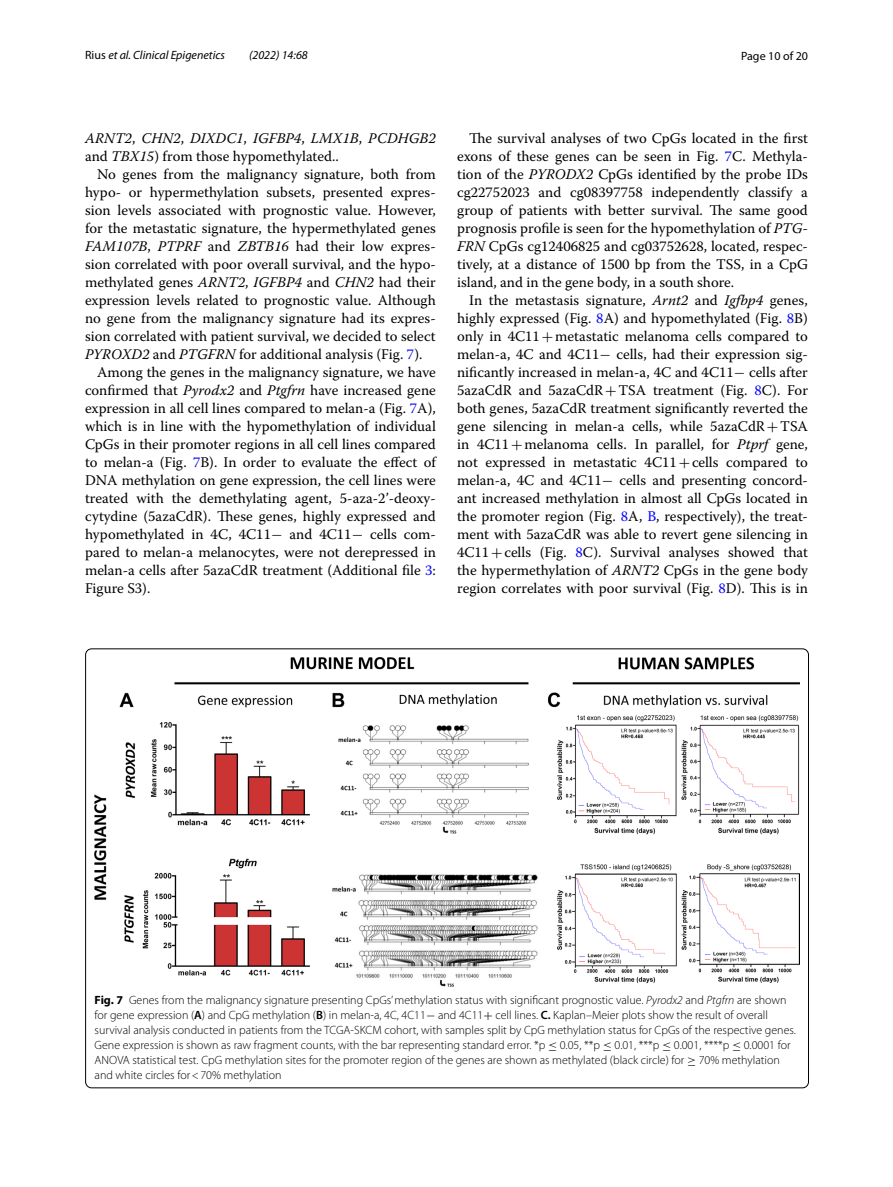
<style>
.page{position:relative;width:893px;height:1187px;background:#fff}
.page>*{position:absolute;margin:0;border:0;box-sizing:border-box;transform-origin:0 0}
.t1{font:14.7px/18px "Warnock Pro";color:#000;text-align:justify}
.t2{font:italic 14.7px/18px "Warnock Pro";color:#000}
.t3{font:300 12px/15px "Myriad Pro";color:#000}
.t4{font:italic 12px "Myriad Pro";color:#000}
.t5{font:12px "Myriad Pro";color:#000}
.s1{font-style:normal}
.s2{font-style:italic}
.s3{color:#00f}
.s4{font-family:"MTSY"}
.s5{font-weight:700}
.s6{font-weight:600}
.s7{font-family:"MTSY";font-weight:400}
</style>
<div class="page">
<img style="left:94px;top:657px;width:706px;height:330px">
<p class="t4" style="left:85px;top:48px;width:141px"><span class="s1">Rius</span> et al. Clinical Epigenetics</p>
<p class="t4" style="left:249px;top:48px;width:60px">(2022) 14:68</p>
<p class="t5" style="left:741px;top:48px;width:68px">Page 10 of 20</p>
<p class="t2" style="left:85px;top:128px;width:352px">ARNT2<span class="s1">,</span> CHN2<span class="s1">,</span> DIXDC1<span class="s1">,</span> IGFBP4<span class="s1">,</span> LMX1B<span class="s1">,</span> PCDHGB2 <span class="s1">and</span> TBX15<span class="s1">) from those hypomethylated..</span></p>
<p class="t1" style="left:97px;top:164px;width:340px">No genes from the malignancy signature, both from</p>
<p class="t1" style="left:85px;top:182px;width:352px">hypo- or hypermethylation subsets, presented expres-</p>
<p class="t1" style="left:85px;top:200px;width:352px">sion levels associated with prognostic value. However,</p>
<p class="t1" style="left:85px;top:218px;width:352px">for the metastatic signature, the hypermethylated genes</p>
<p class="t1" style="left:85px;top:236px;width:352px"><span class="s2">FAM107B</span>, <span class="s2">PTPRF</span> and <span class="s2">ZBTB16</span> had their low expres-</p>
<p class="t1" style="left:85px;top:254px;width:352px">sion correlated with poor overall survival, and the hypo-</p>
<p class="t1" style="left:85px;top:272px;width:352px">methylated genes <span class="s2">ARNT2</span>, <span class="s2">IGFBP4</span> and <span class="s2">CHN2</span> had their</p>
<p class="t1" style="left:85px;top:290px;width:352px">expression levels related to prognostic value. Although</p>
<p class="t1" style="left:85px;top:308px;width:352px">no gene from the malignancy signature had its expres-</p>
<p class="t1" style="left:85px;top:326px;width:352px">sion correlated with patient survival, we decided to select</p>
<p class="t1" style="left:85px;top:344px;width:339px"><span class="s2">PYROXD2</span> and <span class="s2">PTGFRN</span> for additional analysis (Fig. <span class="s3">7</span>).</p>
<p class="t1" style="left:97px;top:362px;width:340px">Among the genes in the malignancy signature, we have</p>
<p class="t1" style="left:85px;top:380px;width:352px">confirmed that <span class="s2">Pyrodx2</span> and <span class="s2">Ptgfrn</span> have increased gene</p>
<p class="t1" style="left:85px;top:398px;width:352px">expression in all cell lines compared to melan-a (Fig. <span class="s3">7</span>A),</p>
<p class="t1" style="left:85px;top:416px;width:352px">which is in line with the hypomethylation of individual</p>
<p class="t1" style="left:85px;top:434px;width:352px">CpGs in their promoter regions in all cell lines compared</p>
<p class="t1" style="left:85px;top:452px;width:352px">to melan-a (Fig. <span class="s3">7</span>B). In order to evaluate the effect of</p>
<p class="t1" style="left:85px;top:470px;width:352px">DNA methylation on gene expression, the cell lines were</p>
<p class="t1" style="left:85px;top:488px;width:352px">treated with the demethylating agent, 5-aza-2’-deoxy-</p>
<p class="t1" style="left:85px;top:506px;width:352px">cytydine (5azaCdR). These genes, highly expressed and</p>
<p class="t1" style="left:85px;top:524px;width:352px">hypomethylated in 4C, 4C11<span class="s4">−</span> and 4C11<span class="s4">−</span> cells com-</p>
<p class="t1" style="left:85px;top:542px;width:352px">pared to melan-a melanocytes, were not derepressed in</p>
<p class="t1" style="left:85px;top:560px;width:352px">melan-a cells after 5azaCdR treatment (Additional file <span class="s3">3</span>:</p>
<p class="t1" style="left:85px;top:578px;width:67px">Figure S3).</p>
<p class="t1" style="left:457px;top:128px;width:352px;text-indent:12px">The survival analyses of two CpGs located in the first exons of these genes can be seen in Fig. <span class="s3">7</span>C. Methyla&shy;tion of the <span class="s2">PYRODX2</span> CpGs identified by the probe IDs cg22752023 and cg08397758 independently classify a group of patients with better survival. The same good prognosis profile is seen for the hypomethylation of <span class="s2">PTG-FRN</span> CpGs cg12406825 and cg03752628, located, respec&shy;tively, at a distance of 1500 bp from the TSS, in a CpG island, and in the gene body, in a south shore.</p>
<p class="t1" style="left:457px;top:290px;width:352px;text-indent:12px">In the metastasis signature, <span class="s2">Arnt2</span> and <span class="s2">Igfbp4</span> genes, highly expressed (Fig. <span class="s3">8</span>A) and hypomethylated (Fig. <span class="s3">8</span>B) only in 4C11<span class="s4">+</span>metastatic melanoma cells compared to melan-a, 4C and 4C11<span class="s4">−</span> cells, had their expression sig&shy;nificantly increased in melan-a, 4C and 4C11<span class="s4">−</span> cells after 5azaCdR and 5azaCdR<span class="s4">+</span>TSA treatment (Fig. <span class="s3">8</span>C). For both genes, 5azaCdR treatment significantly reverted the gene silencing in melan-a cells, while 5azaCdR<span class="s4">+</span>TSA in 4C11<span class="s4">+</span>melanoma cells. In parallel, for <span class="s2">Ptprf</span> gene, not expressed in metastatic 4C11<span class="s4">+</span>cells compared to melan-a, 4C and 4C11<span class="s4">−</span> cells and presenting concord&shy;ant increased methylation in almost all CpGs located in the promoter region (Fig. <span class="s3">8</span>A, <span class="s3">B</span>, respectively), the treat&shy;ment with 5azaCdR was able to revert gene silencing in 4C11<span class="s4">+</span>cells (Fig. <span class="s3">8</span>C). Survival analyses showed that the hypermethylation of <span class="s2">ARNT2</span> CpGs in the gene body region correlates with poor survival (Fig. <span class="s3">8</span>D). This is in</p>
<p class="t3" style="left:95px;top:992px;width:703px"><span class="s5">Fig. 7</span> Genes from the malignancy signature presenting CpGs’ methylation status with significant prognostic value. <span class="s2">Pyrodx2</span> and <span class="s2">Ptgfrn</span> are shown for gene expression (<span class="s6">A</span>) and CpG methylation (<span class="s6">B</span>) in melan-a, 4C, 4C11<span class="s7">−</span> and 4C11<span class="s7">+</span> cell lines. <span class="s6">C.</span> Kaplan–Meier plots show the result of overall survival analysis conducted in patients from the TCGA-SKCM cohort, with samples split by CpG methylation status for CpGs of the respective genes.<br>Gene expression is shown as raw fragment counts, with the bar representing standard error. *p <span class="s7">≤</span> 0.05, **p <span class="s7">≤</span> 0.01, ***p <span class="s7">≤</span> 0.001, ****p <span class="s7">≤</span> 0.0001 for ANOVA statistical test. CpG methylation sites for the promoter region of the genes are shown as methylated (black circle) for <span class="s7">≥</span> 70% methylation and white circles for&lt;70% methylation</p>
</div>
